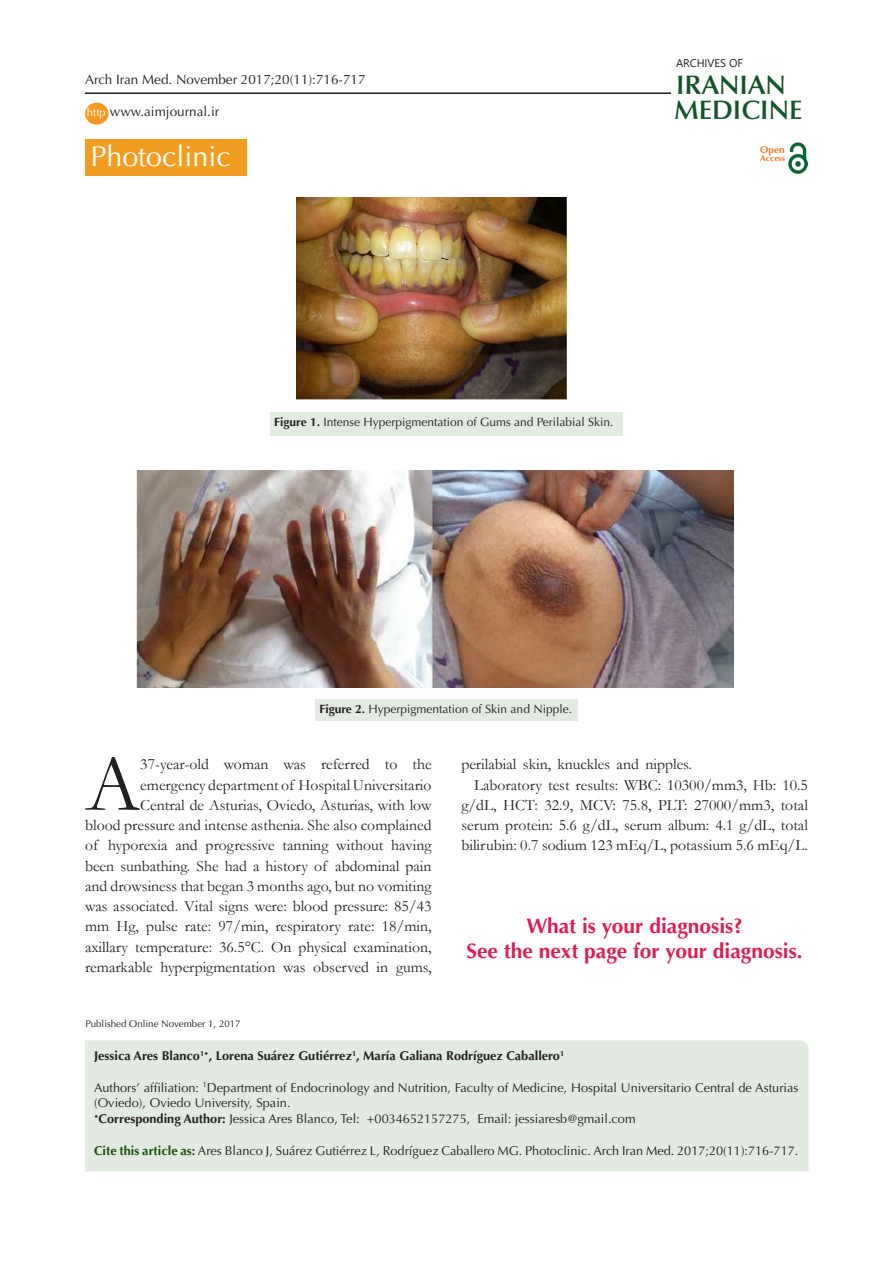
<style>
.page{position:relative;width:893px;height:1263px;background:#fff}
.page>*{position:absolute;margin:0;border:0;box-sizing:border-box;transform-origin:0 0}
.t1{font:80.7px "Garamond";color:#231f20}
.t2{font:28.65px "Optima LT Std";color:#fff}
.t3{font:600 26.85px "Optima LT Std";color:#11552a}
.t4{font:600 26.85px "Optima LT Std";color:#145228}
.t5{font:700 21px "Optima LT Std";color:#de1e52}
.t6{font:15.75px/20.2px "Garamond";color:#231f20;text-align:right}
.t7{font:13.5px "Optima LT Std";color:#231f20}
.t8{font:12.75px/15.8px "Optima LT Std";color:#231f20}
.t9{font:700 12.75px "Optima LT Std";color:#231f20}
.t10{font:12px "Optima LT Std";color:#231f20}
.t11{font:11.25px "Optima LT Std";color:#fff}
.t12{font:11.1px "Segoe UI";color:#231f20}
.t13{font:700 9.9px "Optima LT Std";color:#ee7a23}
.t14{font:9.75px "Optima LT Std";color:#231f20}
.t15{font:700 8.4px "Optima LT Std";color:#e67625}
.s1{font-weight:700}
.s2{font-weight:700;color:#19500a}
</style>
<div class="page">
<div style="left:85px;top:139px;width:162px;height:37px;background:#f19d20"></div>
<div style="left:85px;top:1040px;width:724px;height:131px;background:#e3eae2"></div>
<div style="left:85px;top:103px;width:23px;height:22px;background:#f79920;border-radius:50%"></div>
<hr style="left:85px;top:92px;width:586px;height:2px;background:#231f20">
<img style="left:788px;top:143px;width:20px;height:30px">
<img style="left:297px;top:198px;width:270px;height:202px">
<img style="left:136px;top:471px;width:598px;height:216px">
<div style="left:270px;top:412px;width:353px;height:24px;background:#e3eae2"></div>
<div style="left:315px;top:699px;width:263px;height:22px;background:#e3eae2"></div>
<p class="t7" style="left:85px;top:72px;width:282px">Arch Iran Med. November 2017;20(11):716-717</p>
<p class="t11" style="left:87px;top:106px;width:20px">http</p>
<p class="t7" style="left:110px;top:104px;width:111px">www.aimjournal.ir</p>
<p class="t2" style="left:90px;top:139px;width:142px">Photoclinic</p>
<p class="t12" style="left:676px;top:52px;width:68px">ARCHIVES OF</p>
<p class="t4" style="left:676px;top:69px;width:111px">IRANIAN</p>
<p class="t3" style="left:674px;top:94px;width:130px">MEDICINE</p>
<p class="t13" style="left:760px;top:144px;width:26px">Open</p>
<p class="t15" style="left:760px;top:154px;width:26px">Access</p>
<p class="t10" style="left:274px;top:414px;width:341px"><span class="s1">Figure 1.</span> Intense Hyperpigmentation of Gums and Perilabial Skin.</p>
<p class="t10" style="left:319px;top:701px;width:254px"><span class="s1">Figure 2.</span> Hyperpigmentation of Skin and Nipple.</p>
<p class="t1" style="left:86px;top:730px;width:56px">A</p>
<p class="t6" style="left:85px;top:754px;width:348px">37-year-old woman was referred to the emergency department of Hospital Universitario<br>Central de Asturias, Oviedo, Asturias, with low<br>blood pressure and intense asthenia. She also complained of hyporexia and progressive tanning without having been sunbathing. She had a history of abdominal pain and drowsiness that began 3 months ago, but no vomiting was associated. Vital signs were: blood pressure: 85/43 mm Hg, pulse rate: 97/min, respiratory rate: 18/min, axillary temperature: 36.5°C. On physical examination, remarkable hyperpigmentation was observed in gums,</p>
<p class="t6" style="left:461px;top:754px;width:232px">perilabial skin, knuckles and nipples.</p>
<p class="t6" style="left:461px;top:774px;width:348px;text-align:justify;text-indent:13px">Laboratory test results: WBC: 10300/mm3, Hb: 10.5 g/dL, HCT: 32.9, MCV: 75.8, PLT: 27000/mm3, total serum protein: 5.6 g/dL, serum album: 4.1 g/dL, total bilirubin: 0.7 sodium 123 mEq/L, potassium 5.6 mEq/L.</p>
<p class="t5" style="left:527px;top:914px;width:218px">What is your diagnosis?</p>
<p class="t5" style="left:467px;top:939px;width:338px">See the next page for your diagnosis.</p>
<p class="t14" style="left:85px;top:1018px;width:157px">Published Online November 1, 2017</p>
<p class="t9" style="left:94px;top:1048px;width:472px">Jessica Ares Blanco<sup>1•</sup>, Lorena Suárez Gutiérrez<sup>1</sup>, María Galiana Rodríguez Caballero<sup>1</sup></p>
<p class="t8" style="left:94px;top:1080px;width:706px">Authors’ affiliation: <sup>1</sup>Department of Endocrinology and Nutrition, Faculty of Medicine, Hospital Universitario Central de Asturias (Oviedo), Oviedo University, Spain.</p>
<p class="t8" style="left:94px;top:1111px;width:543px"><sup>•</sup><span class="s1">Corresponding Author:</span> Jessica Ares Blanco, Tel: +0034652157275, Email: jessiaresb@gmail.com</p>
<p class="t8" style="left:94px;top:1143px;width:706px"><span class="s2">Cite this article as:</span> Ares Blanco J, Suárez Gutiérrez L, Rodríguez Caballero MG. Photoclinic. Arch Iran Med. 2017;20(11):716-717.</p>
</div>
